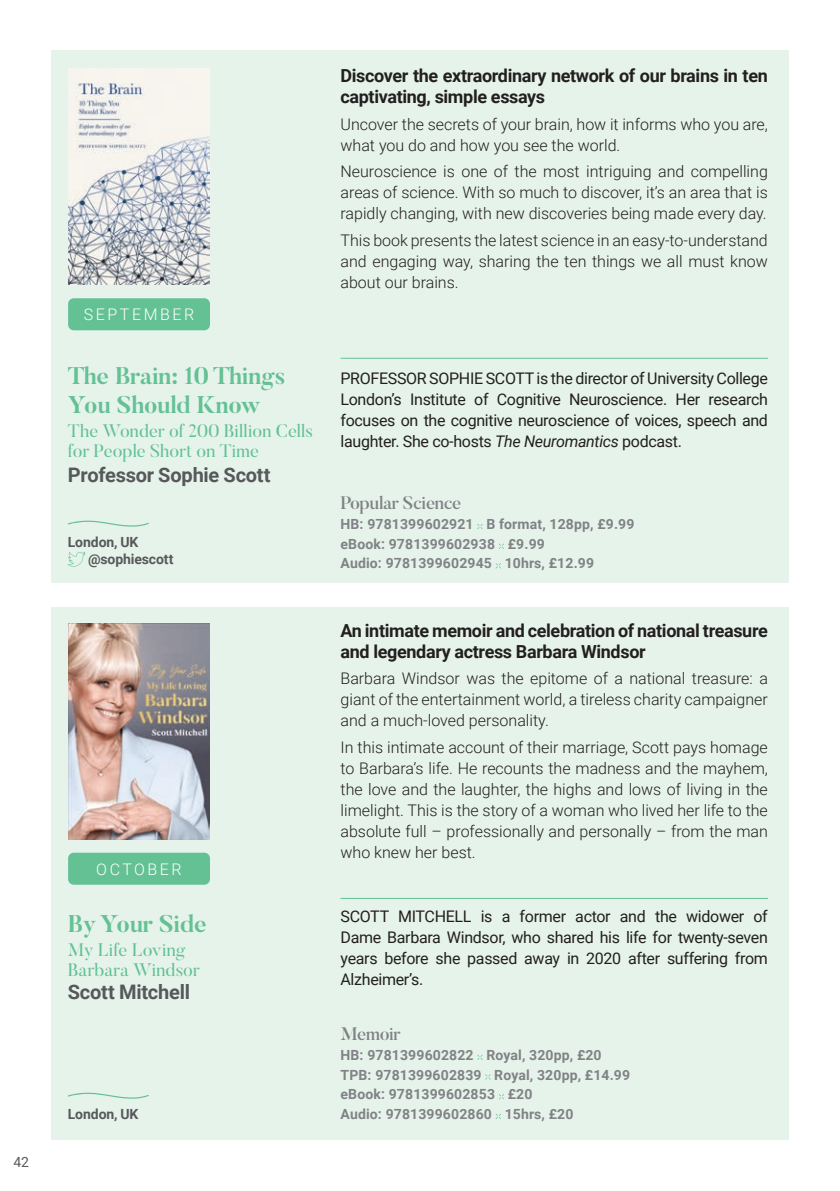
<style>
.page{position:relative;width:840px;height:1191px;background:#fff}
.page>*{position:absolute;margin:0;border:0;box-sizing:border-box;transform-origin:0 0}
.t1{font:700 24px/28.8px "Butler";letter-spacing:-.01em;color:#63c194}
.t2{font:700 20px "Roboto";letter-spacing:-.01em;color:#57585a}
.t3{font:700 18px/21px "Roboto";letter-spacing:-.02em;color:#231f20}
.t4{font:18px/20px "Butler";letter-spacing:.01em;color:#63c194}
.t5{font:500 18px "Butler";letter-spacing:-.02em;color:#808285}
.t6{font:300 16px/21px "Roboto";color:#231f20;text-align:justify}
.t7{font:16px/21px "Roboto";letter-spacing:-.02em;color:#231f20;text-align:justify}
.t8{font:300 16px "Roboto";letter-spacing:.16em;color:#fff}
.t9{font:700 14px "Roboto";letter-spacing:.01em;color:#808285}
.t10{font:700 14px "Roboto";letter-spacing:-.005em;color:#57585a}
.t11{font:14px "Roboto";color:#57585a}
.s1{font-style:italic}
</style>
<div class="page">
<div style="left:51px;top:607px;width:737px;height:532px;background:#e6f3eb"></div>
<div style="left:68px;top:852px;width:142px;height:32px;background:#63c194;border-radius:6px"></div>
<img style="left:68px;top:623px;width:142px;height:216px">
<svg style="left:68px;top:1092px;width:81px;height:6px"></svg>
<hr style="left:340px;top:898px;width:427px;height:1px;background:#63c194">
<div style="left:51px;top:51px;width:737px;height:532px;background:#e6f3eb"></div>
<div style="left:68px;top:298px;width:142px;height:32px;background:#63c194;border-radius:6px"></div>
<img style="left:68px;top:69px;width:142px;height:216px">
<hr style="left:340px;top:358px;width:427px;height:1px;background:#63c194">
<svg style="left:68px;top:520px;width:81px;height:6px"></svg>
<svg style="left:477px;top:1054px;width:5px;height:6px"></svg>
<svg style="left:485px;top:1074px;width:5px;height:5px"></svg>
<svg style="left:498px;top:1094px;width:6px;height:5px"></svg>
<svg style="left:495px;top:1114px;width:5px;height:5px"></svg>
<svg style="left:68px;top:552px;width:17px;height:14px"></svg>
<svg style="left:477px;top:524px;width:5px;height:5px"></svg>
<svg style="left:498px;top:543px;width:6px;height:6px"></svg>
<svg style="left:495px;top:563px;width:5px;height:5px"></svg>
<p class="t11" style="left:14px;top:1152px;width:17px">42</p>
<p class="t8" style="left:84px;top:303px;width:112px">SEPTEMBER</p>
<p class="t1" style="left:68px;top:361px;width:219px">The Brain: 10 Things<br>You Should Know</p>
<p class="t4" style="left:68px;top:420px;width:247px">The Wonder of 200 Billion Cells for People Short on Time</p>
<p class="t2" style="left:68px;top:461px;width:204px">Professor Sophie Scott</p>
<p class="t10" style="left:68px;top:532px;width:72px">London, UK</p>
<p class="t10" style="left:88px;top:549px;width:87px">@sophiescott</p>
<p class="t8" style="left:96px;top:857px;width:87px">OCTOBER</p>
<p class="t1" style="left:68px;top:909px;width:140px">By Your Side</p>
<p class="t4" style="left:68px;top:939px;width:119px">My Life Loving</p>
<p class="t4" style="left:68px;top:959px;width:133px">Barbara Windsor</p>
<p class="t2" style="left:68px;top:978px;width:124px">Scott Mitchell</p>
<p class="t10" style="left:68px;top:1104px;width:72px">London, UK</p>
<p class="t3" style="left:340px;top:64px;width:428px">Discover the extraordinary network of our brains in ten captivating, simple essays</p>
<p class="t6" style="left:340px;top:113px;width:428px">Uncover the secrets of your brain, how it informs who you are, what you do and how you see the world.</p>
<p class="t6" style="left:340px;top:161px;width:428px">Neuroscience is one of the most intriguing and compelling areas of science. With so much to discover, it’s an area that is rapidly changing, with new discoveries being made every day.</p>
<p class="t6" style="left:340px;top:229px;width:428px">This book presents the latest science in an easy-to-understand and engaging way, sharing the ten things we all must know about our brains.</p>
<p class="t7" style="left:340px;top:367px;width:428px">PROFESSOR SOPHIE SCOTT is the director of University College London’s Institute of Cognitive Neuroscience. Her research focuses on the cognitive neuroscience of voices, speech and laughter. She co-hosts <span class="s1">The Neuromantics</span> podcast.</p>
<p class="t5" style="left:340px;top:492px;width:122px">Popular Science</p>
<p class="t9" style="left:340px;top:514px;width:295px">HB: 9781399602921 B format, 128pp, £9.99</p>
<p class="t9" style="left:340px;top:534px;width:206px">eBook: 9781399602938 £9.99</p>
<p class="t9" style="left:340px;top:553px;width:255px">Audio: 9781399602945 10hrs, £12.99</p>
<p class="t3" style="left:340px;top:619px;width:428px">An intimate memoir and celebration of national treasure and legendary actress Barbara Windsor</p>
<p class="t6" style="left:340px;top:667px;width:428px">Barbara Windsor was the epitome of a national treasure: a giant of the entertainment world, a tireless charity campaigner and a much-loved personality.</p>
<p class="t6" style="left:340px;top:736px;width:428px">In this intimate account of their marriage, Scott pays homage to Barbara’s life. He recounts the madness and the mayhem, the love and the laughter, the highs and lows of living in the limelight. This is the story of a woman who lived her life to the absolute full – professionally and personally – from the man who knew her best.</p>
<p class="t7" style="left:340px;top:905px;width:428px">SCOTT MITCHELL is a former actor and the widower of Dame Barbara Windsor, who shared his life for twenty-seven years before she passed away in 2020 after suffering from Alzheimer’s.</p>
<p class="t5" style="left:340px;top:1022px;width:62px">Memoir</p>
<p class="t9" style="left:340px;top:1045px;width:262px">HB: 9781399602822 Royal, 320pp, £20</p>
<p class="t9" style="left:340px;top:1064px;width:291px">TPB: 9781399602839 Royal, 320pp, £14.99</p>
<p class="t9" style="left:340px;top:1084px;width:193px">eBook: 9781399602853 £20</p>
<p class="t9" style="left:340px;top:1104px;width:234px">Audio: 9781399602860 15hrs, £20</p>
</div>
